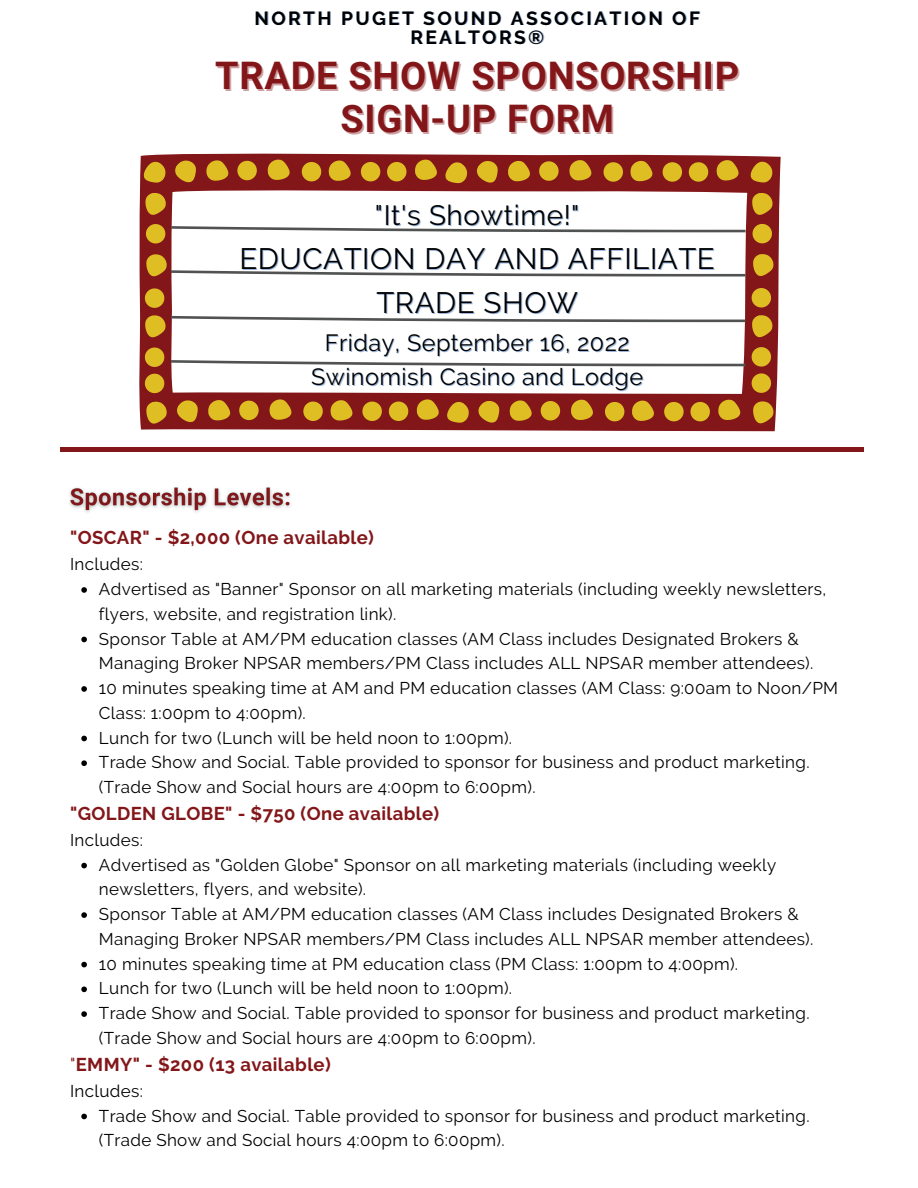
<style>
.page{position:relative;width:918px;height:1188px;background:#fff}
.page>*{position:absolute;margin:0;border:0;box-sizing:border-box;transform-origin:0 0}
.t1{font:700 37.95px/42.8px "Roboto";letter-spacing:.02em;color:#831619;text-align:center}
.t2{font:29.4px/44px "Raleway";letter-spacing:.02em;color:#000;text-align:center}
.t3{font:27.9px "Raleway";letter-spacing:.02em;color:#000}
.t4{font:23.4px/35px "Raleway";letter-spacing:.02em;color:#000;text-align:center}
.t5{font:700 18.9px/19.2px "Raleway";letter-spacing:.13em;color:#000;text-align:center}
.t6{font:700 18.45px "Raleway";letter-spacing:.02em;color:#831619}
.t7{font:16.95px/24.8px "Raleway";letter-spacing:.02em;color:#000}
.s1{font-weight:400}
</style>
<div class="page">
<svg style="left:139px;top:153px;width:642px;height:278px;background:#8c2729"></svg>
<svg style="left:170px;top:189px;width:577px;height:205px"></svg>
<svg style="left:143px;top:161px;width:23px;height:22px"></svg>
<svg style="left:145px;top:192px;width:21px;height:23px"></svg>
<svg style="left:146px;top:401px;width:21px;height:23px"></svg>
<svg style="left:145px;top:348px;width:19px;height:19px"></svg>
<svg style="left:145px;top:288px;width:19px;height:20px"></svg>
<svg style="left:146px;top:224px;width:19px;height:19px"></svg>
<svg style="left:145px;top:374px;width:19px;height:19px"></svg>
<svg style="left:750px;top:161px;width:23px;height:22px"></svg>
<svg style="left:752px;top:192px;width:21px;height:23px"></svg>
<svg style="left:753px;top:254px;width:21px;height:23px"></svg>
<svg style="left:752px;top:315px;width:20px;height:23px"></svg>
<svg style="left:753px;top:401px;width:21px;height:23px"></svg>
<svg style="left:752px;top:347px;width:19px;height:20px"></svg>
<svg style="left:752px;top:288px;width:19px;height:19px"></svg>
<svg style="left:753px;top:224px;width:19px;height:19px"></svg>
<svg style="left:752px;top:373px;width:19px;height:20px"></svg>
<svg style="left:175px;top:160px;width:21px;height:23px"></svg>
<svg style="left:206px;top:160px;width:23px;height:21px"></svg>
<svg style="left:267px;top:160px;width:23px;height:20px"></svg>
<svg style="left:328px;top:160px;width:23px;height:21px"></svg>
<svg style="left:415px;top:160px;width:22px;height:20px"></svg>
<svg style="left:361px;top:162px;width:19px;height:19px"></svg>
<svg style="left:302px;top:162px;width:19px;height:19px"></svg>
<svg style="left:237px;top:161px;width:20px;height:19px"></svg>
<svg style="left:387px;top:162px;width:19px;height:19px"></svg>
<svg style="left:445px;top:162px;width:23px;height:21px"></svg>
<svg style="left:476px;top:160px;width:22px;height:23px"></svg>
<svg style="left:508px;top:161px;width:22px;height:21px"></svg>
<svg style="left:569px;top:160px;width:23px;height:21px"></svg>
<svg style="left:630px;top:161px;width:23px;height:21px"></svg>
<svg style="left:716px;top:160px;width:23px;height:21px"></svg>
<svg style="left:663px;top:162px;width:19px;height:20px"></svg>
<svg style="left:604px;top:162px;width:19px;height:20px"></svg>
<svg style="left:539px;top:161px;width:20px;height:20px"></svg>
<svg style="left:689px;top:162px;width:19px;height:20px"></svg>
<svg style="left:176px;top:400px;width:22px;height:23px"></svg>
<svg style="left:208px;top:400px;width:23px;height:21px"></svg>
<svg style="left:269px;top:399px;width:23px;height:21px"></svg>
<svg style="left:330px;top:400px;width:23px;height:21px"></svg>
<svg style="left:416px;top:399px;width:23px;height:21px"></svg>
<svg style="left:362px;top:402px;width:20px;height:19px"></svg>
<svg style="left:303px;top:402px;width:20px;height:19px"></svg>
<svg style="left:239px;top:401px;width:20px;height:19px"></svg>
<svg style="left:389px;top:402px;width:19px;height:19px"></svg>
<svg style="left:446px;top:401px;width:23px;height:22px"></svg>
<svg style="left:478px;top:400px;width:22px;height:23px"></svg>
<svg style="left:509px;top:400px;width:23px;height:21px"></svg>
<svg style="left:571px;top:400px;width:22px;height:20px"></svg>
<svg style="left:632px;top:401px;width:22px;height:20px"></svg>
<svg style="left:718px;top:400px;width:23px;height:20px"></svg>
<svg style="left:664px;top:402px;width:20px;height:19px"></svg>
<svg style="left:605px;top:402px;width:19px;height:19px"></svg>
<svg style="left:541px;top:401px;width:19px;height:19px"></svg>
<svg style="left:690px;top:402px;width:20px;height:19px"></svg>
<svg style="left:171px;top:226px;width:575px;height:6px"></svg>
<svg style="left:146px;top:254px;width:600px;height:23px"></svg>
<svg style="left:145px;top:315px;width:601px;height:23px"></svg>
<svg style="left:171px;top:360px;width:575px;height:6px"></svg>
<img style="left:69px;top:487px;width:222px;height:26px">
<svg style="left:81px;top:587px;width:6px;height:6px"></svg>
<svg style="left:81px;top:637px;width:6px;height:5px"></svg>
<svg style="left:81px;top:686px;width:6px;height:6px"></svg>
<svg style="left:81px;top:736px;width:6px;height:5px"></svg>
<svg style="left:81px;top:760px;width:6px;height:6px"></svg>
<svg style="left:81px;top:863px;width:6px;height:5px"></svg>
<svg style="left:81px;top:912px;width:6px;height:6px"></svg>
<svg style="left:81px;top:962px;width:6px;height:5px"></svg>
<svg style="left:81px;top:987px;width:6px;height:5px"></svg>
<svg style="left:81px;top:1011px;width:6px;height:6px"></svg>
<svg style="left:81px;top:1114px;width:6px;height:5px"></svg>
<hr style="left:61px;top:448px;width:803px;height:3px;background:#831619">
<p class="t5" style="left:255px;top:8px;width:447px">NORTH PUGET SOUND ASSOCIATION OF<br>REALTORS®</p>
<h1 class="t1" style="left:215px;top:55px;width:526px">TRADE SHOW SPONSORSHIP<br>SIGN-UP FORM</h1>
<h3 class="t3" style="left:375px;top:199px;width:206px">"It's Showtime!"</h3>
<h2 class="t2" style="left:239px;top:237px;width:477px">EDUCATION DAY AND AFFILIATE<br>TRADE SHOW</h2>
<h3 class="t4" style="left:311px;top:325px;width:334px">Friday, September 16, 2022<br>Swinomish Casino and Lodge</h3>
<p class="t6" style="left:70px;top:527px;width:305px">"OSCAR" - $2,000 (One available)</p>
<p class="t7" style="left:70px;top:552px;width:74px">Includes:</p>
<p class="t7" style="left:99px;top:577px;width:741px">Advertised as "Banner" Sponsor on all marketing materials (including weekly newsletters, flyers, website, and registration link).<br>Sponsor Table at AM/PM education classes (AM Class includes Designated Brokers &amp; Managing Broker NPSAR members/PM Class includes ALL NPSAR member attendees).<br>10 minutes speaking time at AM and PM education classes (AM Class: 9:00am to Noon/PM Class: 1:00pm to 4:00pm).<br>Lunch for two (Lunch will be held noon to 1:00pm).<br>Trade Show and Social. Table provided to sponsor for business and product marketing. (Trade Show and Social hours are 4:00pm to 6:00pm).</p>
<p class="t6" style="left:70px;top:803px;width:371px">"GOLDEN GLOBE" - $750 (One available)</p>
<p class="t7" style="left:70px;top:828px;width:74px">Includes:</p>
<p class="t7" style="left:99px;top:852px;width:716px">Advertised as "Golden Globe" Sponsor on all marketing materials (including weekly newsletters, flyers, and website).<br>Sponsor Table at AM/PM education classes (AM Class includes Designated Brokers &amp; Managing Broker NPSAR members/PM Class includes ALL NPSAR member attendees).<br>10 minutes speaking time at PM education class (PM Class: 1:00pm to 4:00pm).<br>Lunch for two (Lunch will be held noon to 1:00pm).<br>Trade Show and Social. Table provided to sponsor for business and product marketing. (Trade Show and Social hours are 4:00pm to 6:00pm).</p>
<p class="t6" style="left:70px;top:1054px;width:262px"><span class="s1">"</span>EMMY" - $200 (13 available)</p>
<p class="t7" style="left:70px;top:1078px;width:74px">Includes:</p>
<p class="t7" style="left:99px;top:1103px;width:712px">Trade Show and Social. Table provided to sponsor for business and product marketing. (Trade Show and Social hours 4:00pm to 6:00pm).</p>
</div>
